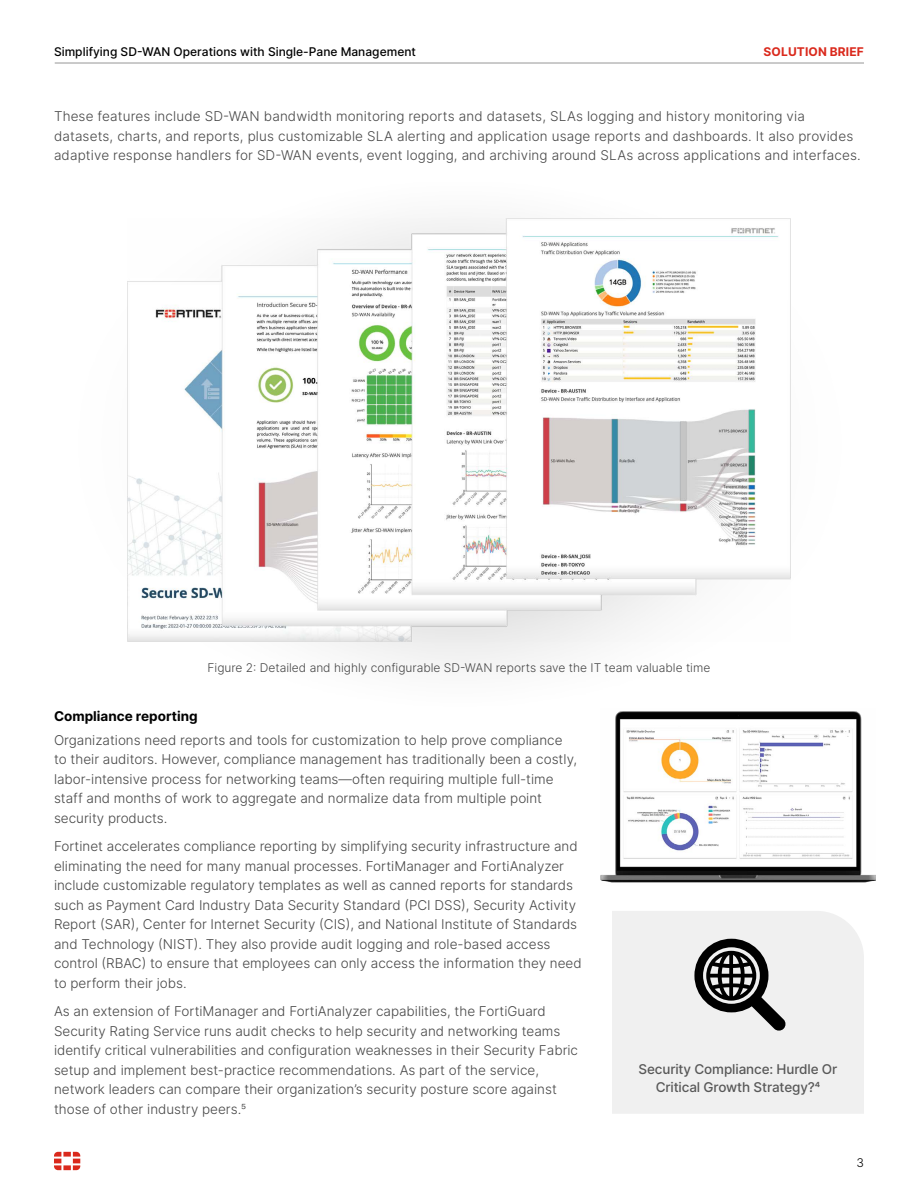
<style>
.page{position:relative;width:918px;height:1188px;background:#fff}
.page>*{position:absolute;margin:0;border:0;box-sizing:border-box;transform-origin:0 0}
.t1{font:300 13.5px/19.5px "Inter";color:#464646}
.t2{font:500 13.5px/18px "Inter";letter-spacing:-.01em;color:#585858;text-align:center}
.t3{font:700 13.5px "Inter";color:#000}
.t4{font:300 12px "Inter";color:#464646}
.t5{font:500 12px "Inter";color:#000}
.t6{font:700 12px "Inter";letter-spacing:.01em;color:#da291c}
.t7{font:300 12px "Inter";color:#000}
</style>
<div class="page">
<div style="left:612px;top:911px;width:252px;height:203px;background:#f0f0f0"></div>
<img style="left:128px;top:219px;width:663px;height:422px">
<img style="left:601px;top:711px;width:274px;height:172px">
<svg style="left:706px;top:951px;width:80px;height:80px"></svg>
<div style="left:694px;top:939px;width:74px;height:73px;border:9px solid #000;border-radius:50%"></div>
<hr style="left:55px;top:63px;width:809px;height:1px;background:#969696">
<svg style="left:54px;top:1152px;width:26px;height:18px"></svg>
<p class="t5" style="left:54px;top:43px;width:364px">Simplifying SD-WAN Operations with Single-Pane Management</p>
<p class="t6" style="left:764px;top:43px;width:102px">SOLUTION BRIEF</p>
<p class="t1" style="left:54px;top:106px;width:808px">These features include SD-WAN bandwidth monitoring reports and datasets, SLAs logging and history monitoring via datasets, charts, and reports, plus customizable SLA alerting and application usage reports and dashboards. It also provides adaptive response handlers for SD-WAN events, event logging, and archiving around SLAs across applications and interfaces.</p>
<p class="t4" style="left:208px;top:659px;width:504px">Figure 2: Detailed and highly configurable SD-WAN reports save the IT team valuable time</p>
<p class="t3" style="left:54px;top:706px;width:145px">Compliance reporting</p>
<p class="t1" style="left:54px;top:730px;width:525px">Organizations need reports and tools for customization to help prove compliance to their auditors. However, compliance management has traditionally been a costly, labor-intensive process for networking teams—often requiring multiple full-time staff and months of work to aggregate and normalize data from multiple point security products.</p>
<p class="t1" style="left:54px;top:836px;width:529px">Fortinet accelerates compliance reporting by simplifying security infrastructure and eliminating the need for many manual processes. FortiManager and FortiAnalyzer include customizable regulatory templates as well as canned reports for standards such as Payment Card Industry Data Security Standard (PCI DSS), Security Activity Report (SAR), Center for Internet Security (CIS), and National Institute of Standards and Technology (NIST). They also provide audit logging and role-based access control (RBAC) to ensure that employees can only access the information they need to perform their jobs.</p>
<p class="t1" style="left:54px;top:1001px;width:526px">As an extension of FortiManager and FortiAnalyzer capabilities, the FortiGuard Security Rating Service runs audit checks to help security and networking teams identify critical vulnerabilities and configuration weaknesses in their Security Fabric setup and implement best-practice recommendations. As part of the service, network leaders can compare their organization’s security posture score against those of other industry peers.5</p>
<p class="t2" style="left:639px;top:1060px;width:200px">Security Compliance: Hurdle Or<br>Critical Growth Strategy?4</p>
<p class="t7" style="left:856px;top:1154px;width:9px">3</p>
</div>
